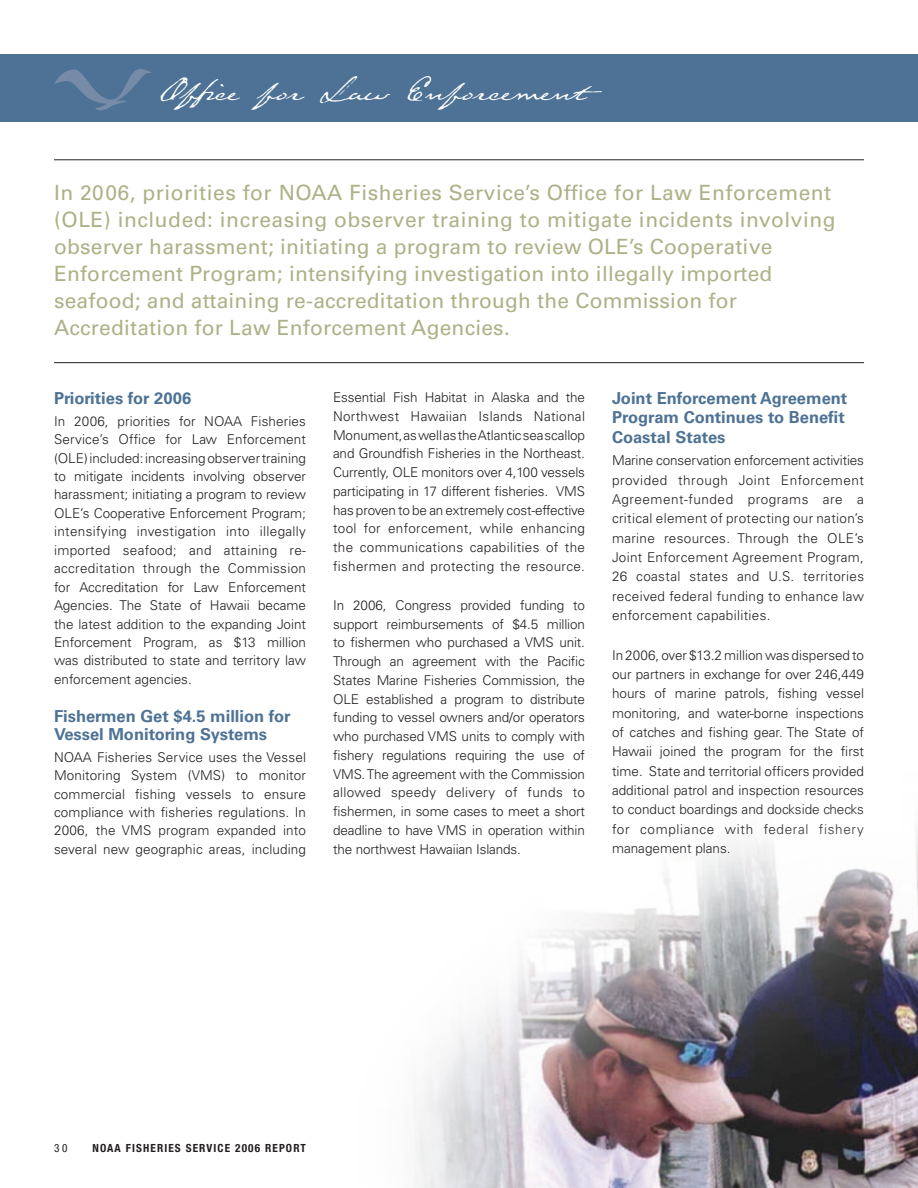
<style>
.page{position:relative;width:918px;height:1188px;background:#fff}
.page>*{position:absolute;margin:0;border:0;box-sizing:border-box;transform-origin:0 0}
.t1{font:37.5px "Texas Hero";letter-spacing:-.005em;color:#fff}
.t2{font:21px/27px "Univers";letter-spacing:.01em;color:#aeb187}
.t3{font:700 16.5px/19.4px "Univers";color:#4d7295}
.t4{font:300 13.5px/18.8px "Univers";letter-spacing:.01em;color:#231f20;text-align:justify}
.t5{font:700 condensed 11.25px "Helvetica Neue";letter-spacing:.1em;color:#231f20}
.t6{font:condensed 11.25px "Helvetica Neue";color:#231f20}
</style>
<div class="page">
<div style="left:0;top:54px;width:918px;height:67px;background:#4d7295"></div>
<svg style="left:54px;top:69px;width:97px;height:42px"></svg>
<hr style="left:54px;top:160px;width:810px;height:1px;background:#231f20">
<hr style="left:54px;top:362px;width:810px;height:1px;background:#231f20">
<img style="left:415px;top:830px;width:503px;height:358px">
<h1 class="t1" style="left:162px;top:64px;width:426px">Office for Law Enforcement</h1>
<p class="t2" style="left:54px;top:180px;width:783px">In 2006, priorities for NOAA Fisheries Service’s Office for Law Enforcement (OLE) included: increasing observer training to mitigate incidents involving observer harassment; initiating a program to review OLE’s Cooperative Enforcement Program; intensifying investigation into illegally imported seafood; and attaining re-accreditation through the Commission for Accreditation for Law Enforcement Agencies.</p>
<p class="t3" style="left:54px;top:388px;width:139px">Priorities for 2006</p>
<p class="t4" style="left:54px;top:412px;width:254px">In 2006, priorities for NOAA Fisheries Service’s Office for Law Enforcement (OLE) included: increasing observer training to mitigate incidents involving observer harassment; initiating a program to review OLE’s Cooperative Enforcement Program; intensifying investigation into illegally imported seafood; and attaining re&shy;accreditation through the Commission for Accreditation for Law Enforcement Agencies. The State of Hawaii became the latest addition to the expanding Joint Enforcement Program, as $13 million was distributed to state and territory law enforcement agencies.</p>
<p class="t3" style="left:54px;top:708px;width:238px;line-height:18px">Fishermen Get $4.5 million for<br>Vessel Monitoring Systems</p>
<p class="t4" style="left:54px;top:748px;width:254px;line-height:18.3px">NOAA Fisheries Service uses the Vessel Monitoring System (VMS) to monitor commercial fishing vessels to ensure compliance with fisheries regulations. In 2006, the VMS program expanded into several new geographic areas, including</p>
<p class="t4" style="left:333px;top:388px;width:254px">Essential Fish Habitat in Alaska and the Northwest Hawaiian Islands National Monument, as well as the Atlantic sea scallop and Groundfish Fisheries in the Northeast.<br>Currently, OLE monitors over 4,100 vessels participating in 17 different fisheries. VMS has proven to be an extremely cost-effective tool for enforcement, while enhancing the communications capabilities of the fishermen and protecting the resource.</p>
<p class="t4" style="left:333px;top:596px;width:254px">In 2006, Congress provided funding to support reimbursements of $4.5 million to fishermen who purchased a VMS unit.<br>Through an agreement with the Pacific States Marine Fisheries Commission, the OLE established a program to distribute funding to vessel owners and/or operators who purchased VMS units to comply with fishery regulations requiring the use of VMS. The agreement with the Commission allowed speedy delivery of funds to fishermen, in some cases to meet a short deadline to have VMS in operation within the northwest Hawaiian Islands.</p>
<p class="t3" style="left:612px;top:388px;width:237px">Joint Enforcement Agreement<br>Program Continues to Benefit<br>Coastal States</p>
<p class="t4" style="left:612px;top:451px;width:254px;line-height:19.4px">Marine conservation enforcement activities provided through Joint Enforcement Agreement-funded programs are a critical element of protecting our nation’s marine resources. Through the OLE’s Joint Enforcement Agreement Program, 26 coastal states and U.S. territories received federal funding to enhance law enforcement capabilities.</p>
<p class="t4" style="left:612px;top:645px;width:254px;line-height:19.4px">In 2006, over $13.2 million was dispersed to our partners in exchange for over 246,449 hours of marine patrols, fishing vessel monitoring, and water-borne inspections of catches and fishing gear. The State of Hawaii joined the program for the first time. State and territorial officers provided additional patrol and inspection resources to conduct boardings and dockside checks for compliance with federal fishery management plans.</p>
<p class="t6" style="left:54px;top:1141px;width:15px">3 0</p>
<p class="t5" style="left:93px;top:1141px;width:215px">NOAA FISHERIES SERVICE 2006 REPORT</p>
</div>
